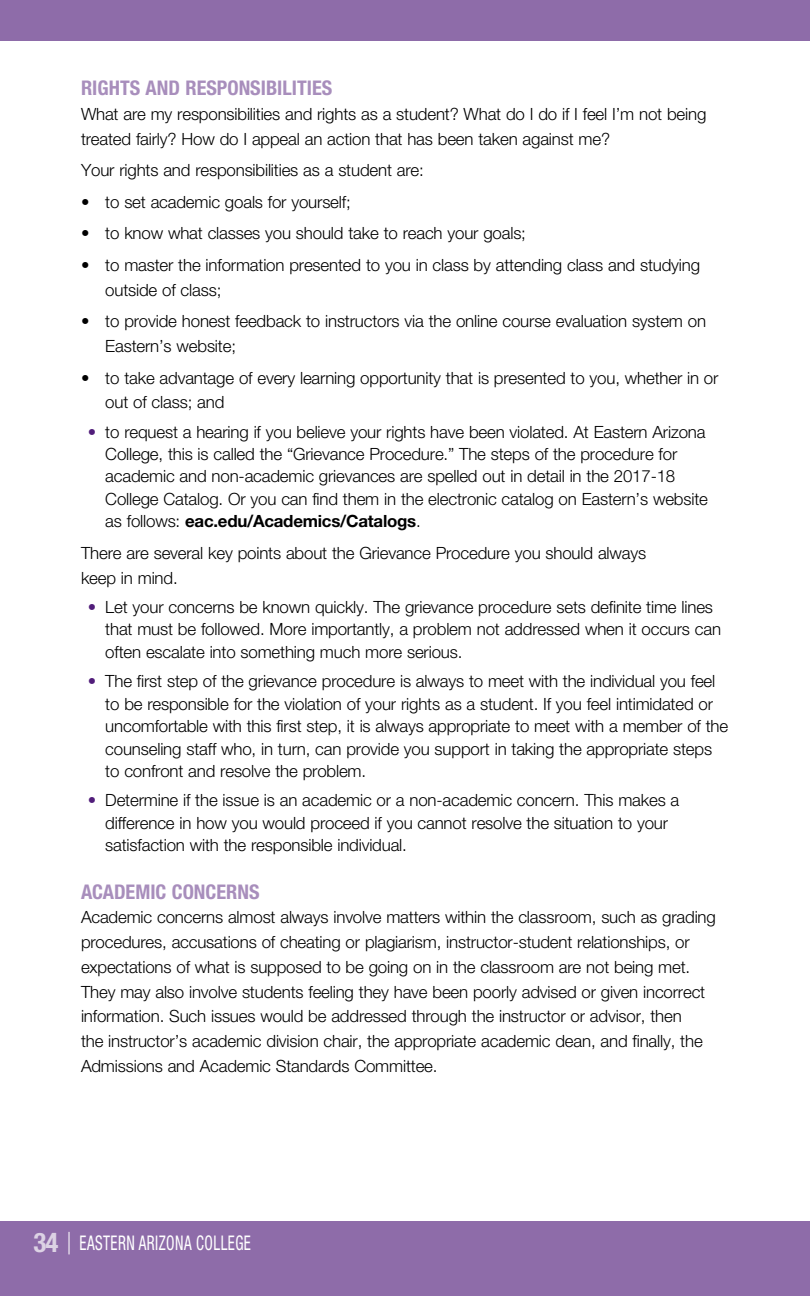
<style>
.page{position:relative;width:810px;height:1296px;background:#fff}
.page>*{position:absolute;margin:0;border:0;box-sizing:border-box;transform-origin:0 0}
.t1{font:700 condensed 20.25px "Helvetica Neue LT Std";color:#a88ebc}
.t2{font:condensed 20.25px "Helvetica Neue LT Std";letter-spacing:.03em;color:#fff;scale:.75 1}
.t3{font:300 16.88px/22.5px "Helvetica Neue LT Std";letter-spacing:-.01em;color:#000}
.s1{font-weight:700;color:#511d7a}
.s2{font-weight:700}
.s3{font-weight:700;font-size:27px;color:#dcd2e4}
.s4{font-size:30.38px}
</style>
<div class="page">
<div style="left:0;top:1222px;width:810px;height:74px;background:#8e6ca9"></div>
<div style="left:0;top:0;width:810px;height:40px;background:#8e6ca9"></div>
<p class="t1" style="left:81px;top:76px;width:253px">RIGHTS AND RESPONSIBILITIES</p>
<p class="t3" style="left:81px;top:101px;width:627px;line-height:24.8px">What are my responsibilities and rights as a student? What do I do if I feel I’m not being treated fairly? How do I appeal an action that has been taken against me?</p>
<p class="t3" style="left:81px;top:159px;width:344px">Your rights and responsibilities as a student are:</p>
<p class="t3" style="left:81px;top:190px;width:271px">• to set academic goals for yourself;</p>
<p class="t3" style="left:81px;top:222px;width:447px">• to know what classes you should take to reach your goals;</p>
<p class="t3" style="left:105px;top:252px;width:596px;line-height:24.8px;text-indent:-24px">• to master the information presented to you in class by attending class and studying outside of class;</p>
<p class="t3" style="left:105px;top:309px;width:602px;line-height:24.8px;text-indent:-24px">• to provide honest feedback to instructors via the online course evaluation system on<br>Eastern’s website;</p>
<p class="t3" style="left:105px;top:365px;width:615px;line-height:24.8px;text-indent:-24px">• to take advantage of every learning opportunity that is presented to you, whether in or out of class; and</p>
<p class="t3" style="left:105px;top:420px;width:604px;text-indent:-18px"><span class="s1">•</span> to request a hearing if you believe your rights have been violated. At Eastern Arizona College, this is called the “Grievance Procedure.” The steps of the procedure for academic and non-academic grievances are spelled out in detail in the 2017-18<br>College Catalog. Or you can find them in the electronic catalog on Eastern’s website as follows: <span class="s2">eac.edu/Academics/Catalogs</span>.</p>
<p class="t3" style="left:81px;top:540px;width:567px;line-height:24.8px">There are several key points about the Grievance Procedure you should always keep in mind.</p>
<p class="t3" style="left:105px;top:595px;width:617px;text-indent:-18px"><span class="s1">•</span> Let your concerns be known quickly. The grievance procedure sets definite time lines that must be followed. More importantly, a problem not addressed when it occurs can often escalate into something much more serious.</p>
<p class="t3" style="left:105px;top:670px;width:624px;text-indent:-18px"><span class="s1">•</span> The first step of the grievance procedure is always to meet with the individual you feel to be responsible for the violation of your rights as a student. If you feel intimidated or uncomfortable with this first step, it is always appropriate to meet with a member of the counseling staff who, in turn, can provide you support in taking the appropriate steps to confront and resolve the problem.</p>
<p class="t3" style="left:105px;top:789px;width:576px;text-indent:-18px"><span class="s1">•</span> Determine if the issue is an academic or a non-academic concern. This makes a difference in how you would proceed if you cannot resolve the situation to your satisfaction with the responsible individual.</p>
<p class="t1" style="left:81px;top:879px;width:180px">ACADEMIC CONCERNS</p>
<p class="t3" style="left:81px;top:905px;width:636px;line-height:24.8px">Academic concerns almost always involve matters within the classroom, such as grading procedures, accusations of cheating or plagiarism, instructor-student relationships, or expectations of what is supposed to be going on in the classroom are not being met.<br>They may also involve students feeling they have been poorly advised or given incorrect information. Such issues would be addressed through the instructor or advisor, then<br>the instructor’s academic division chair, the appropriate academic dean, and finally, the Admissions and Academic Standards Committee.</p>
<p class="t2" style="left:33px;top:1231px;width:292px"><span class="s3">34</span> <span class="s4">|</span> EASTERN ARIZONA COLLEGE</p>
</div>
